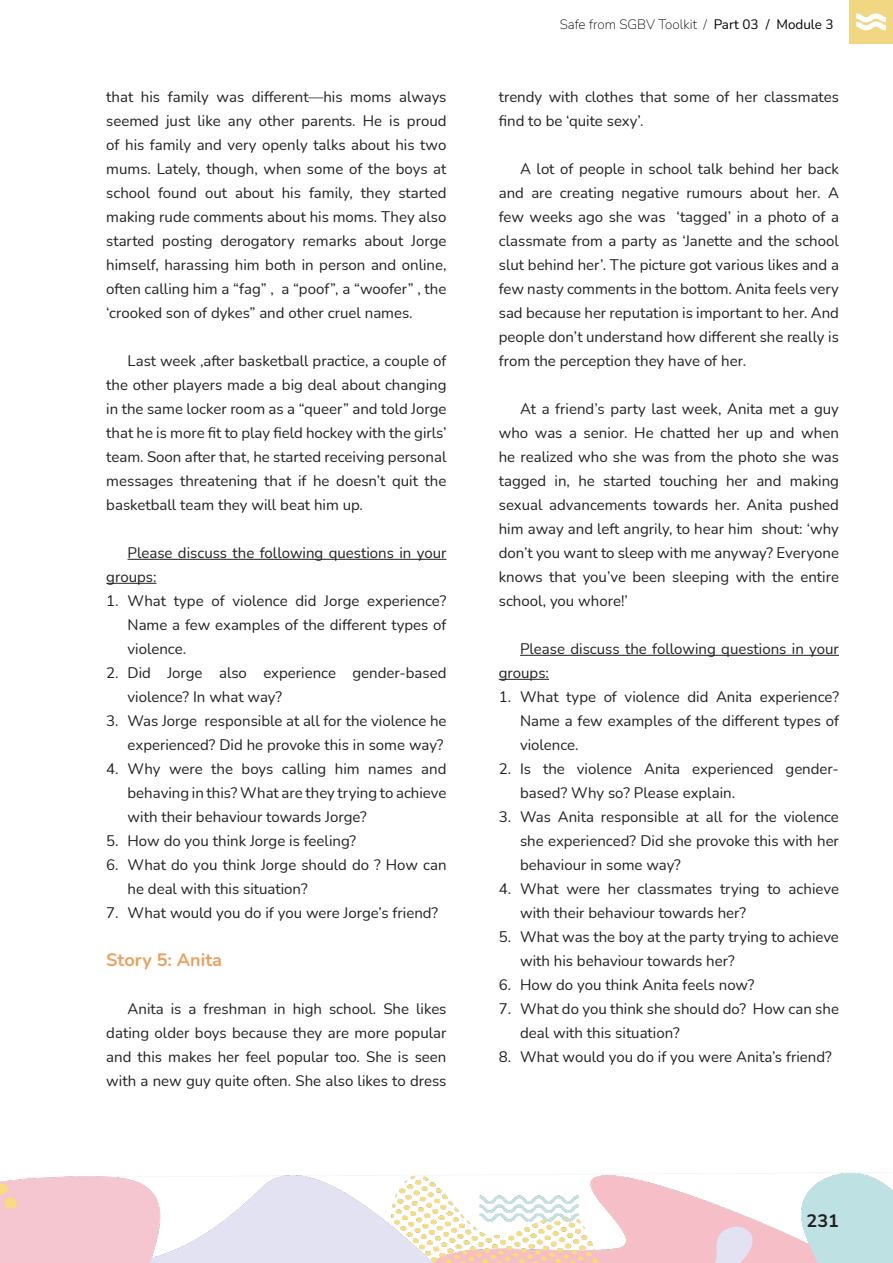
<style>
.page{position:relative;width:893px;height:1263px;background:#fff}
.page>*{position:absolute;margin:0;border:0;box-sizing:border-box;transform-origin:0 0}
.Yellow_small_bolded{font:700 18px "Nunito";color:#e9a160}
.t1{font:700 18px "Nunito";color:#231f20}
.Text{font:15px/24px "Nunito";color:#231f20;text-align:justify}
.Bullets{font:15px/24px "Nunito";color:#231f20}
.t2{font:200 13.5px "Nunito";color:#000001}
.s1{font-weight:400}
</style>
<div class="page">
<img style="left:0;top:1172px;width:893px;height:91px">
<hr style="left:128px;top:559px;width:318px;height:1px;background:#231f20">
<hr style="left:106px;top:583px;width:51px;height:1px;background:#231f20">
<hr style="left:520px;top:655px;width:319px;height:1px;background:#231f20">
<hr style="left:499px;top:679px;width:50px;height:1px;background:#231f20">
<div style="left:849px;top:0;width:44px;height:44px;background:#f1d781"></div>
<svg style="left:856px;top:14px;width:30px;height:16px"></svg>
<p class="Text" style="left:106px;top:84px;width:342px">that his family was different—his moms always seemed just like any other parents. He is proud of his family and very openly talks about his two mums. Lately, though, when some of the boys at school found out about his family, they started making rude comments about his moms. They also started posting derogatory remarks about Jorge himself, harassing him both in person and online, often calling him a “fag” , a “poof”, a “woofer” , the ‘crooked son of dykes” and other cruel names.</p>
<p class="Text" style="left:106px;top:348px;width:342px;text-indent:21px">Last week ,after basketball practice, a couple of the other players made a big deal about changing in the same locker room as a “queer” and told Jorge that he is more fit to play field hockey with the girls’ team. Soon after that, he started receiving personal messages threatening that if he doesn’t quit the basketball team they will beat him up.</p>
<p class="Text" style="left:106px;top:540px;width:342px;text-indent:21px">Please discuss the following questions in your groups:</p>
<p class="Bullets" style="left:128px;top:588px;width:320px;text-align:justify;text-indent:-21px">1. What type of violence did Jorge experience?<br>Name a few examples of the different types of violence.</p>
<p class="Bullets" style="left:128px;top:660px;width:320px;text-indent:-21px">2. Did Jorge also experience gender-based violence? In what way?</p>
<p class="Bullets" style="left:106px;top:708px;width:342px;text-align:right">3. Was Jorge responsible at all for the violence he experienced? Did he provoke this in some way?</p>
<p class="Bullets" style="left:128px;top:756px;width:320px;text-align:justify;text-indent:-21px">4. Why were the boys calling him names and behaving in this? What are they trying to achieve with their behaviour towards Jorge?</p>
<p class="Bullets" style="left:106px;top:828px;width:251px">5. How do you think Jorge is feeling?</p>
<p class="Bullets" style="left:128px;top:852px;width:320px;text-indent:-21px">6. What do you think Jorge should do ? How can he deal with this situation?</p>
<p class="Bullets" style="left:106px;top:900px;width:333px">7. What would you do if you were Jorge’s friend?</p>
<p class="Yellow_small_bolded" style="left:106px;top:947px;width:117px">Story 5: Anita</p>
<p class="Text" style="left:106px;top:996px;width:342px;text-indent:21px">Anita is a freshman in high school. She likes dating older boys because they are more popular and this makes her feel popular too. She is seen with a new guy quite often. She also likes to dress</p>
<p class="t2" style="left:560px;top:15px;width:275px">Safe from SGBV Toolkit / <span class="s1">Part 03 / Module 3</span></p>
<p class="Text" style="left:499px;top:84px;width:342px">trendy with clothes that some of her classmates fi nd to be ‘quite sexy’.</p>
<p class="Text" style="left:499px;top:156px;width:342px;text-indent:21px">A lot of people in school talk behind her back and are creating negative rumours about her. A few weeks ago she was ‘tagged’ in a photo of a classmate from a party as ‘Janette and the school slut behind her’. The picture got various likes and a few nasty comments in the bottom. Anita feels very sad because her reputation is important to her. And people don’t understand how different she really is from the perception they have of her.</p>
<p class="Text" style="left:499px;top:396px;width:342px;text-indent:21px">At a friend’s party last week, Anita met a guy who was a senior. He chatted her up and when he realized who she was from the photo she was tagged in, he started touching her and making sexual advancements towards her. Anita pushed him away and left angrily, to hear him shout: ‘why don’t you want to sleep with me anyway? Everyone knows that you’ve been sleeping with the entire school, you whore!’</p>
<p class="Text" style="left:499px;top:636px;width:342px;text-indent:21px">Please discuss the following questions in your groups:</p>
<p class="Bullets" style="left:520px;top:684px;width:320px;text-align:justify;text-indent:-21px">1. What type of violence did Anita experience?<br>Name a few examples of the different types of violence.</p>
<p class="Bullets" style="left:520px;top:756px;width:320px;text-indent:-21px">2. Is the violence Anita experienced gender&shy;based? Why so? Please explain.</p>
<p class="Bullets" style="left:520px;top:804px;width:320px;text-align:justify;text-indent:-21px">3. Was Anita responsible at all for the violence she experienced? Did she provoke this with her behaviour in some way?</p>
<p class="Bullets" style="left:520px;top:876px;width:320px;text-indent:-21px">4. What were her classmates trying to achieve with their behaviour towards her?</p>
<p class="Bullets" style="left:520px;top:924px;width:320px;text-indent:-21px">5. What was the boy at the party trying to achieve with his behaviour towards her?</p>
<p class="Bullets" style="left:499px;top:972px;width:257px">6. How do you think Anita feels now?</p>
<p class="Bullets" style="left:520px;top:996px;width:320px;text-indent:-21px">7. What do you think she should do? How can she deal with this situation?</p>
<p class="Bullets" style="left:499px;top:1044px;width:334px">8. What would you do if you were Anita’s friend?</p>
<p class="t1" style="left:807px;top:1208px;width:34px">231</p>
</div>
